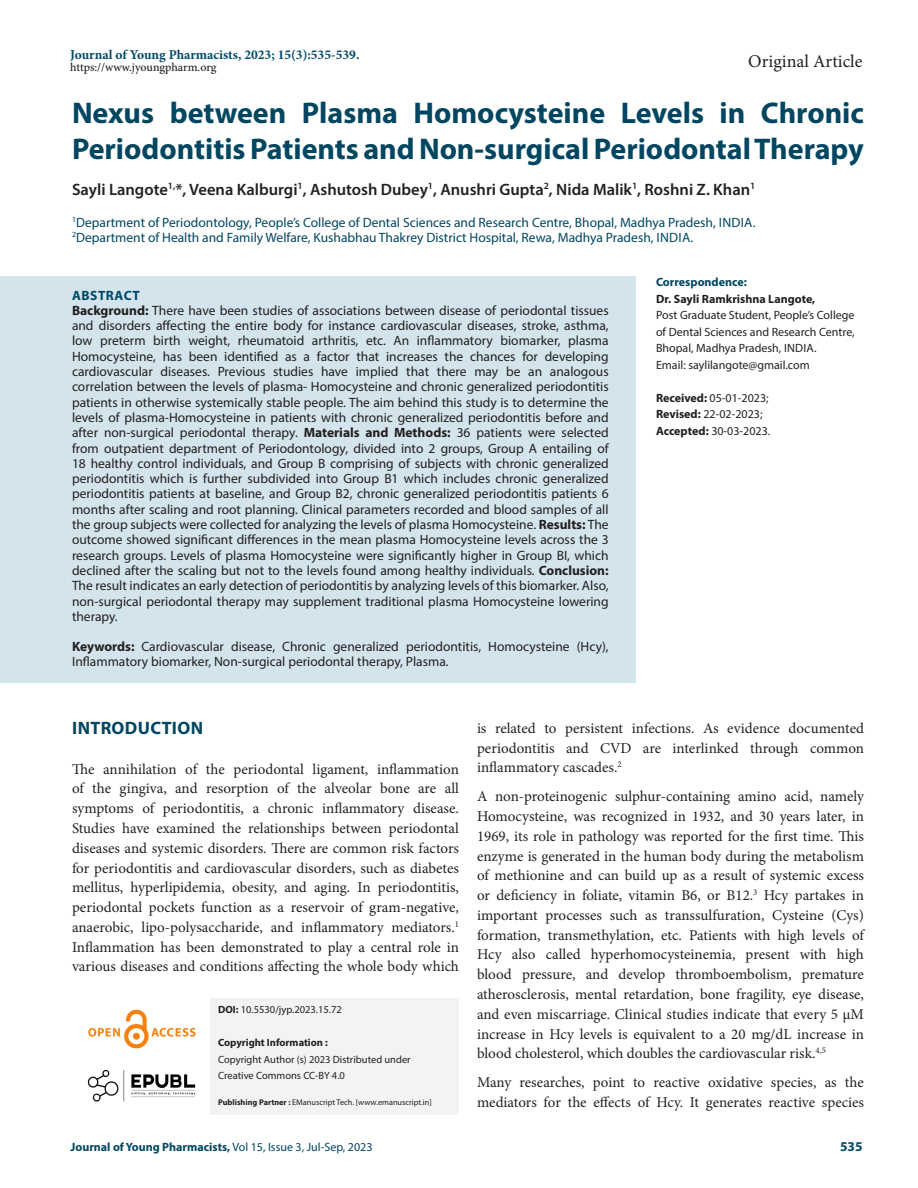
<style>
.page{position:relative;width:918px;height:1188px;background:#fff}
.page>*{position:absolute;margin:0;border:0;box-sizing:border-box;transform-origin:0 0}
.Art_Title{font:700 30px/36.3px "Myriad Pro";color:#004661}
.t1{font:18px "Minion Pro";color:#231f20}
.Heading_1{font:700 18px "Myriad Pro";letter-spacing:.02em;color:#004661}
.Author_Names{font:600 16.5px "Myriad Pro";color:#231f20}
.Body_text{font:15px/19.8px "Minion Pro";color:#231f20;text-align:justify}
.Abstract_TXT{font:13.5px/15.3px "Myriad Pro";color:#231f20;text-align:justify}
.Author_Affiliations{font:13.5px "Myriad Pro";color:#004661}
.KY{font:13.5px/15.3px "Myriad Pro";color:#231f20}
.t2{font:700 13.5px "Minion Pro";color:#004a67}
.ABS_Heading{font:700 13.5px "Myriad Pro";letter-spacing:.04em;color:#004a67}
.Correspondence_AU_Af{font:12px/16.5px "Myriad Pro";color:#231f20;text-align:justify}
.Correspondence_AU_Af-2{font:700 12px "Myriad Pro";color:#004661}
.Journal_Dates{font:12px/16.5px "Myriad Pro";color:#231f20}
.t3{font:500 12px "Minion Pro";letter-spacing:-.005em;color:#231f20}
.Correspondence_AU_Af-3{font:700 12px "Myriad Pro";color:#231f20}
.t4{font:10.5px/16.5px "Myriad Pro";color:#231f20}
.t5{font:700 10.5px "Myriad Pro";color:#231f20}
.t6{font:8.25px "Myriad Pro";color:#231f20}
.s1{font-weight:700}
.s2{font-weight:400}
</style>
<div class="page">
<img style="left:88px;top:1009px;width:108px;height:40px">
<img style="left:87px;top:1069px;width:109px;height:33px">
<div style="left:211px;top:998px;width:248px;height:36px;background:#f2f3f4"></div>
<div style="left:211px;top:1031px;width:248px;height:26px;background:#f2f3f4"></div>
<div style="left:211px;top:1048px;width:248px;height:25px;background:#f2f3f4"></div>
<div style="left:211px;top:1064px;width:248px;height:26px;background:#f2f3f4"></div>
<div style="left:211px;top:1084px;width:248px;height:30px;background:#f2f3f4"></div>
<div style="left:0;top:276px;width:636px;height:40px;background:#d3e4ec"></div>
<div style="left:0;top:291px;width:636px;height:347px;background:#d3e4ec"></div>
<div style="left:0;top:628px;width:636px;height:55px;background:#d3e4ec"></div>
<p class="t2" style="left:70px;top:45px;width:291px">Journal of Young Pharmacists, 2023; 15(3):535-539.</p>
<p class="t3" style="left:70px;top:59px;width:148px">https://www.jyoungpharm.org</p>
<h2 class="t1" style="left:748px;top:49px;width:116px">Original Article</h2>
<p class="Art_Title" style="left:72px;top:94px;width:794px">Nexus between Plasma Homocysteine Levels in Chronic<br>Periodontitis Patients and Non-surgical Periodontal Therapy</p>
<p class="Author_Names" style="left:72px;top:179px;width:685px">Sayli Langote<sup>1,</sup>*, Veena Kalburgi<sup>1</sup>, Ashutosh Dubey<sup>1</sup>, Anushri Gupta<sup>2</sup>, Nida Malik<sup>1</sup>, Roshni Z. Khan<sup>1</sup></p>
<p class="Author_Affiliations" style="left:72px;top:214px;width:685px"><sup>1</sup>Department of Periodontology, People’s College of Dental Sciences and Research Centre, Bhopal, Madhya Pradesh, INDIA.</p>
<p class="Author_Affiliations" style="left:72px;top:229px;width:623px"><sup>2</sup>Department of Health and Family Welfare, Kushabhau Thakrey District Hospital, Rewa, Madhya Pradesh, INDIA.</p>
<p class="ABS_Heading" style="left:72px;top:286px;width:69px">ABSTRACT</p>
<p class="Abstract_TXT" style="left:72px;top:303px;width:538px"><span class="s1">Background:</span> There have been studies of associations between disease of periodontal tissues and disorders affecting the entire body for instance cardiovascular diseases, stroke, asthma, low preterm birth weight, rheumatoid arthritis, etc. An inflammatory biomarker, plasma Homocysteine, has been identified as a factor that increases the chances for developing cardiovascular diseases. Previous studies have implied that there may be an analogous correlation between the levels of plasma- Homocysteine and chronic generalized periodontitis patients in otherwise systemically stable people. The aim behind this study is to determine the levels of plasma-Homocysteine in patients with chronic generalized periodontitis before and after non-surgical periodontal therapy. <span class="s1">Materials and Methods:</span> 36 patients were selected from outpatient department of Periodontology, divided into 2 groups, Group A entailing of 18 healthy control individuals, and Group B comprising of subjects with chronic generalized periodontitis which is further subdivided into Group B1 which includes chronic generalized periodontitis patients at baseline, and Group B2, chronic generalized periodontitis patients 6 months after scaling and root planning. Clinical parameters recorded and blood samples of all the group subjects were collected for analyzing the levels of plasma Homocysteine. <span class="s1">Results:</span> The outcome showed significant differences in the mean plasma Homocysteine levels across the 3 research groups. Levels of plasma Homocysteine were significantly higher in Group BI, which declined after the scaling but not to the levels found among healthy individuals. <span class="s1">Conclusion:<br></span>The result indicates an early detection of periodontitis by analyzing levels of this biomarker. Also, non-surgical periodontal therapy may supplement traditional plasma Homocysteine lowering therapy.</p>
<p class="KY" style="left:72px;top:639px;width:538px"><span class="s1">Keywords:</span> Cardiovascular disease, Chronic generalized periodontitis, Homocysteine (Hcy),<br>Inflammatory biomarker, Non-surgical periodontal therapy, Plasma.</p>
<p class="Correspondence_AU_Af-2" style="left:656px;top:274px;width:92px">Correspondence:</p>
<p class="Correspondence_AU_Af-3" style="left:656px;top:291px;width:161px">Dr. Sayli Ramkrishna Langote,</p>
<p class="Correspondence_AU_Af" style="left:656px;top:307px;width:200px">Post Graduate Student, People’s College of Dental Sciences and Research Centre, Bhopal, Madhya Pradesh, INDIA.</p>
<p class="Correspondence_AU_Af" style="left:656px;top:356px;width:155px">Email: saylilangote@gmail.com</p>
<p class="Journal_Dates" style="left:656px;top:389px;width:116px"><span class="s1">Received:</span> 05-01-2023;<br><span class="s1">Revised:</span> 22-02-2023;<br><span class="s1">Accepted:</span> 30-03-2023.</p>
<p class="Heading_1" style="left:72px;top:716px;width:132px">INTRODUCTION</p>
<p class="Body_text" style="left:72px;top:759px;width:389px">The annihilation of the periodontal ligament, inflammation of the gingiva, and resorption of the alveolar bone are all symptoms of periodontitis, a chronic inflammatory disease.<br>Studies have examined the relationships between periodontal diseases and systemic disorders. There are common risk factors for periodontitis and cardiovascular disorders, such as diabetes mellitus, hyperlipidemia, obesity, and aging. In periodontitis, periodontal pockets function as a reservoir of gram-negative, anaerobic, lipo-polysaccharide, and inflammatory mediators.<sup>1<br></sup>Inflammation has been demonstrated to play a central role in various diseases and conditions affecting the whole body which</p>
<p class="t4" style="left:218px;top:1001px;width:125px"><span class="s1">DOI:</span> 10.5530/jyp.2023.15.72</p>
<p class="t5" style="left:218px;top:1036px;width:111px">Copyright Information :</p>
<p class="t4" style="left:218px;top:1051px;width:194px">Copyright Author (s) 2023 Distributed under<br>Creative Commons CC-BY 4.0</p>
<p class="t6" style="left:218px;top:1097px;width:215px"><span class="s1">Publishing Partner :</span> EManuscript Tech. [www.emanuscript.in]</p>
<p class="Body_text" style="left:477px;top:718px;width:389px">is related to persistent infections. As evidence documented periodontitis and CVD are interlinked through common inflammatory cascades.<sup>2</sup></p>
<p class="Body_text" style="left:477px;top:787px;width:389px">A non-proteinogenic sulphur-containing amino acid, namely Homocysteine, was recognized in 1932, and 30 years later, in 1969, its role in pathology was reported for the first time. This enzyme is generated in the human body during the metabolism of methionine and can build up as a result of systemic excess or deficiency in foliate, vitamin B6, or B12.<sup>3</sup> Hcy partakes in important processes such as transsulfuration, Cysteine (Cys) formation, transmethylation, etc. Patients with high levels of Hcy also called hyperhomocysteinemia, present with high blood pressure, and develop thromboembolism, premature atherosclerosis, mental retardation, bone fragility, eye disease, and even miscarriage. Clinical studies indicate that every 5 μM increase in Hcy levels is equivalent to a 20 mg/dL increase in blood cholesterol, which doubles the cardiovascular risk.<sup>4,5</sup></p>
<p class="Body_text" style="left:477px;top:1073px;width:389px">Many researches, point to reactive oxidative species, as the mediators for the effects of Hcy. It generates reactive species</p>
<p class="Correspondence_AU_Af-2" style="left:70px;top:1139px;width:304px">Journal of Young Pharmacists, <span class="s2">Vol 15, Issue 3, Jul-Sep, 2023</span></p>
<p class="ABS_Heading" style="left:840px;top:1137px;width:24px">535</p>
</div>
